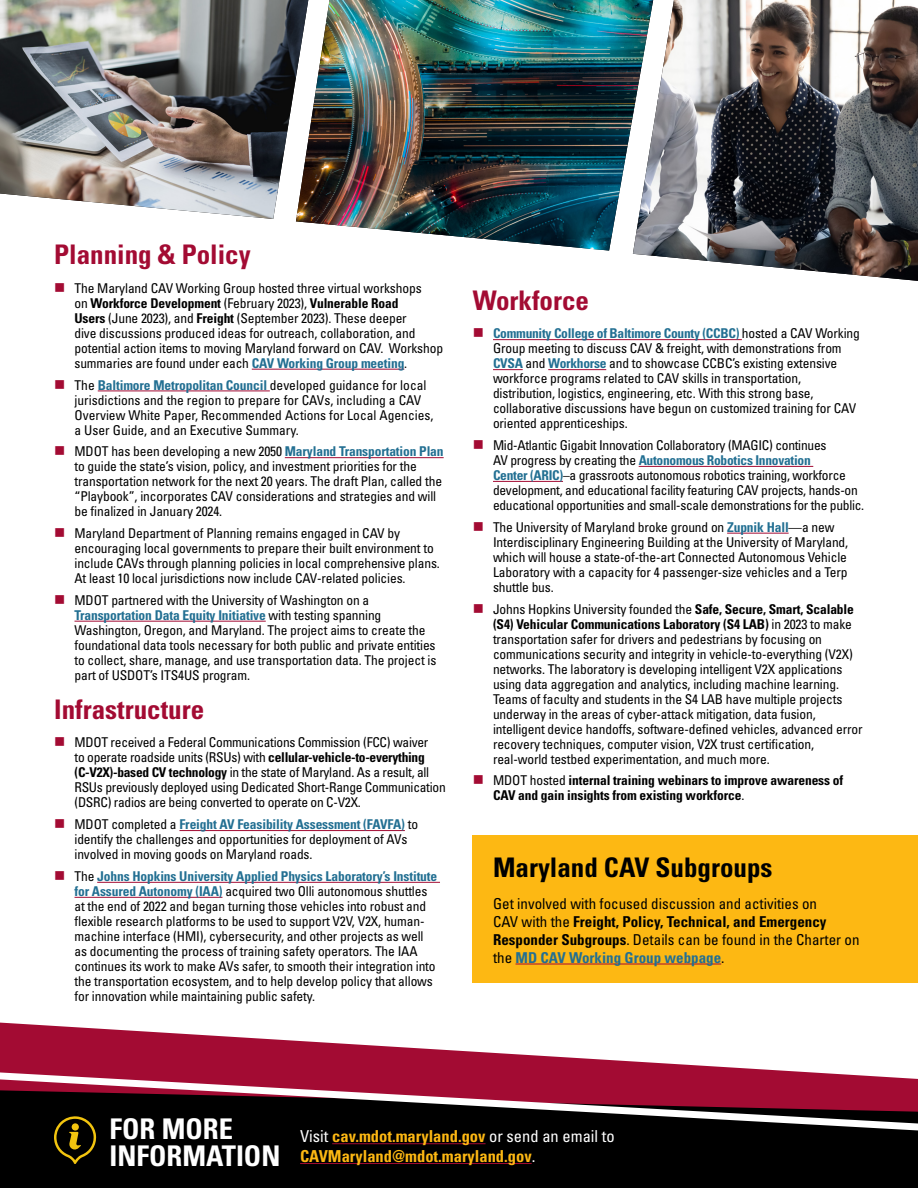
<style>
.page{position:relative;width:918px;height:1188px;background:#fff}
.page>*{position:absolute;margin:0;border:0;box-sizing:border-box;transform-origin:0 0}
.t1{font:700 condensed 28.5px/27px "Univers";color:#fff}
.t2{font:700 condensed 27px "Univers";color:#a30b33}
.t3{font:700 condensed 27px "Univers";color:#000}
.t4{font:700 condensed 16.5px/19.8px "Univers";color:#fdb813}
.t5{font:condensed 15px "Univers LT Std";color:#000}
.t6{font:700 condensed 15px "Univers";color:#000}
.t7{font:700 condensed 15px "Univers";color:#226f92}
.t8{font:condensed 13.5px/15px "Univers LT Std";letter-spacing:-.01em;color:#000}
.t9{font:700 condensed 13.5px "Univers";letter-spacing:-.01em;color:#226f92}
.t10{font:700 condensed 13.5px/15px "Univers";letter-spacing:-.01em;color:#000}
.s1{font-family:"Univers LT Std";font-weight:400}
.s2{font-family:"Univers";font-weight:700}
.s3{font-family:"Univers";font-weight:700;color:#226f92}
.s4{font-family:"Univers LT Std";font-weight:400;color:#000}
.s5{font-family:"Univers LT Std";font-weight:400;color:#fff}
</style>
<div class="page">
<div style="left:473px;top:835px;width:445px;height:148px;background:#fdb813"></div>
<hr style="left:516px;top:964px;width:205px;height:1px;background:#a30b33">
<div style="left:0;top:1136px;width:918px;height:52px;background:#000"></div>
<svg style="left:0;top:1023px;width:723px;height:44px"></svg>
<svg style="left:0;top:1067px;width:918px;height:69px;background:#652334"></svg>
<img style="left:0;top:0;width:296px;height:219px">
<img style="left:296px;top:0;width:337px;height:251px">
<img style="left:633px;top:0;width:285px;height:281px">
<hr style="left:332px;top:1143px;width:154px;height:1px;background:#a30b33">
<hr style="left:300px;top:1163px;width:232px;height:1px;background:#a30b33">
<svg style="left:54px;top:1116px;width:43px;height:48px;background:#362c03"></svg>
<div style="left:72px;top:1123px;width:7px;height:8px;background:#f2c40f;border-radius:50%"></div>
<hr style="left:252px;top:369px;width:152px;height:1px;background:#a30b33">
<hr style="left:98px;top:391px;width:172px;height:1px;background:#a30b33">
<hr style="left:285px;top:457px;width:159px;height:1px;background:#a30b33">
<hr style="left:75px;top:621px;width:191px;height:1px;background:#a30b33">
<hr style="left:179px;top:830px;width:226px;height:1px;background:#a30b33">
<hr style="left:97px;top:882px;width:343px;height:1px;background:#a30b33">
<hr style="left:75px;top:897px;width:147px;height:1px;background:#a30b33">
<hr style="left:493px;top:339px;width:249px;height:1px;background:#a30b33">
<hr style="left:493px;top:369px;width:30px;height:1px;background:#a30b33">
<hr style="left:548px;top:369px;width:58px;height:1px;background:#a30b33">
<hr style="left:639px;top:466px;width:174px;height:1px;background:#a30b33">
<hr style="left:493px;top:481px;width:70px;height:1px;background:#a30b33">
<hr style="left:727px;top:533px;width:62px;height:1px;background:#a30b33">
<h2 class="t2" style="left:54px;top:238px;width:198px">Planning &amp; Policy</h2>
<p class="t8" style="left:75px;top:280px;width:349px">The Maryland CAV Working Group hosted three virtual workshops</p>
<p class="t10" style="left:75px;top:295px;width:326px"><span class="s1">on</span> Workforce Development <span class="s1">(February 2023),</span> Vulnerable Road</p>
<p class="t8" style="left:75px;top:310px;width:370px"><span class="s2">Users</span> (June 2023), and <span class="s2">Freight</span> (September 2023). These deeper<br>dive discussions produced ideas for outreach, collaboration, and potential action items to moving Maryland forward on CAV. Workshop summaries are found under each <span class="s3">CAV Working Group meeting</span>.</p>
<p class="t8" style="left:75px;top:377px;width:360px">The <span class="s3">Baltimore Metropolitan Council</span> developed guidance for local jurisdictions and the region to prepare for CAVs, including a CAV Overview White Paper, Recommended Actions for Local Agencies, a User Guide, and an Executive Summary.</p>
<p class="t8" style="left:75px;top:444px;width:371px">MDOT has been developing a new 2050 <span class="s3">Maryland Transportation Plan </span>to guide the state’s vision, policy, and investment priorities for the transportation network for the next 20 years. The draft Plan, called the “Playbook”, incorporates CAV considerations and strategies and will be finalized in January 2024.</p>
<p class="t8" style="left:75px;top:526px;width:367px">Maryland Department of Planning remains engaged in CAV by encouraging local governments to prepare their built environment to include CAVs through planning policies in local comprehensive plans.<br>At least 10 local jurisdictions now include CAV-related policies.</p>
<p class="t8" style="left:75px;top:592px;width:296px">MDOT partnered with the University of Washington on a</p>
<p class="t9" style="left:75px;top:607px;width:308px">Transportation Data Equity Initiative <span class="s4">with testing spanning</span></p>
<p class="t8" style="left:75px;top:622px;width:363px">Washington, Oregon, and Maryland. The project aims to create the foundational data tools necessary for both public and private entities to collect, share, manage, and use transportation data. The project is part of USDOT’s ITS4US program.</p>
<h2 class="t2" style="left:54px;top:693px;width:151px">Infrastructure</h2>
<p class="t8" style="left:75px;top:735px;width:373px">MDOT received a Federal Communications Commission (FCC) waiver<br>to operate roadside units (RSUs) with <span class="s2">cellular-vehicle-to-everything (C-V2X)-based CV technology</span> in the state of Maryland. As a result, all RSUs previously deployed using Dedicated Short-Range Communication (DSRC) radios are being converted to operate on C-V2X.</p>
<p class="t9" style="left:75px;top:816px;width:345px"><span class="s4">MDOT completed a</span> Freight AV Feasibility Assessment (FAVFA) <span class="s4">to</span></p>
<p class="t8" style="left:75px;top:832px;width:335px">identify the challenges and opportunities for deployment of AVs involved in moving goods on Maryland roads.</p>
<p class="t9" style="left:75px;top:868px;width:364px"><span class="s4">The</span> Johns Hopkins University Applied Physics Laboratory’s Institute</p>
<p class="t8" style="left:75px;top:883px;width:363px"><span class="s3">for Assured Autonomy (IAA)</span> acquired two Olli autonomous shuttles at the end of 2022 and began turning those vehicles into robust and flexible research platforms to be used to support V2V, V2X, human&shy;machine interface (HMI), cybersecurity, and other projects as well as documenting the process of training safety operators. The IAA continues its work to make AVs safer, to smooth their integration into the transportation ecosystem, and to help develop policy that allows for innovation while maintaining public safety.</p>
<h2 class="t2" style="left:473px;top:284px;width:118px">Workforce</h2>
<p class="t9" style="left:493px;top:325px;width:368px">Community College of Baltimore County (CCBC) <span class="s4">hosted a CAV Working</span></p>
<p class="t8" style="left:493px;top:341px;width:365px">Group meeting to discuss CAV &amp; freight, with demonstrations from <span class="s3">CVSA</span> and <span class="s3">Workhorse</span> and to showcase CCBC’s existing extensive workforce programs related to CAV skills in transportation, distribution, logistics, engineering, etc. With this strong base, collaborative discussions have begun on customized training for CAV oriented apprenticeships.</p>
<p class="t8" style="left:493px;top:438px;width:335px">Mid-Atlantic Gigabit Innovation Collaboratory (MAGIC) continues</p>
<p class="t9" style="left:493px;top:452px;width:319px"><span class="s4">AV progress by creating the</span> Autonomous Robotics Innovation</p>
<p class="t8" style="left:493px;top:468px;width:373px"><span class="s3">Center (ARIC)</span>–a grassroots autonomous robotics training, workforce development, and educational facility featuring CAV projects, hands-on educational opportunities and small-scale demonstrations for the public.</p>
<p class="t8" style="left:493px;top:519px;width:357px">The University of Maryland broke ground on <span class="s3">Zupnik Hall</span>—a new Interdisciplinary Engineering Building at the University of Maryland, which will house a state-of-the-art Connected Autonomous Vehicle Laboratory with a capacity for 4 passenger-size vehicles and a Terp shuttle bus.</p>
<p class="t8" style="left:493px;top:601px;width:362px">Johns Hopkins University founded the <span class="s2">Safe, Secure, Smart, Scalable</span></p>
<p class="t10" style="left:493px;top:616px;width:361px">(S4) Vehicular Communications Laboratory (S4 LAB) <span class="s1">in 2023 to make</span></p>
<p class="t8" style="left:493px;top:631px;width:371px">transportation safer for drivers and pedestrians by focusing on communications security and integrity in vehicle-to-everything (V2X) networks. The laboratory is developing intelligent V2X applications using data aggregation and analytics, including machine learning.<br>Teams of faculty and students in the S4 LAB have multiple projects underway in the areas of cyber-attack mitigation, data fusion, intelligent device handoffs, software-defined vehicles, advanced error recovery techniques, computer vision, V2X trust certification, real-world testbed experimentation, and much more.</p>
<p class="t10" style="left:493px;top:773px;width:352px"><span class="s1">MDOT hosted</span> internal training webinars to improve awareness of<br>CAV and gain insights from existing workforce<span class="s1">.</span></p>
<h2 class="t3" style="left:493px;top:851px;width:281px">Maryland CAV Subgroups</h2>
<p class="t5" style="left:493px;top:894px;width:326px">Get involved with focused discussion and activities on</p>
<p class="t6" style="left:493px;top:912px;width:335px"><span class="s1">CAV with the</span> Freight, Policy, Technical, and Emergency</p>
<p class="t5" style="left:493px;top:930px;width:368px"><span class="s2">Responder Subgroups</span>. Details can be found in the Charter on</p>
<p class="t7" style="left:493px;top:948px;width:233px"><span class="s4">the</span> MD CAV Working Group webpage<span class="s4">.</span></p>
<h1 class="t1" style="left:110px;top:1116px;width:172px">FOR MORE<br>INFORMATION</h1>
<p class="t4" style="left:300px;top:1126px;width:316px"><span class="s5">Visit</span> cav.mdot.maryland.gov <span class="s5">or send an email to<br></span>CAVMaryland@mdot.maryland.gov<span class="s5">.</span></p>
</div>
